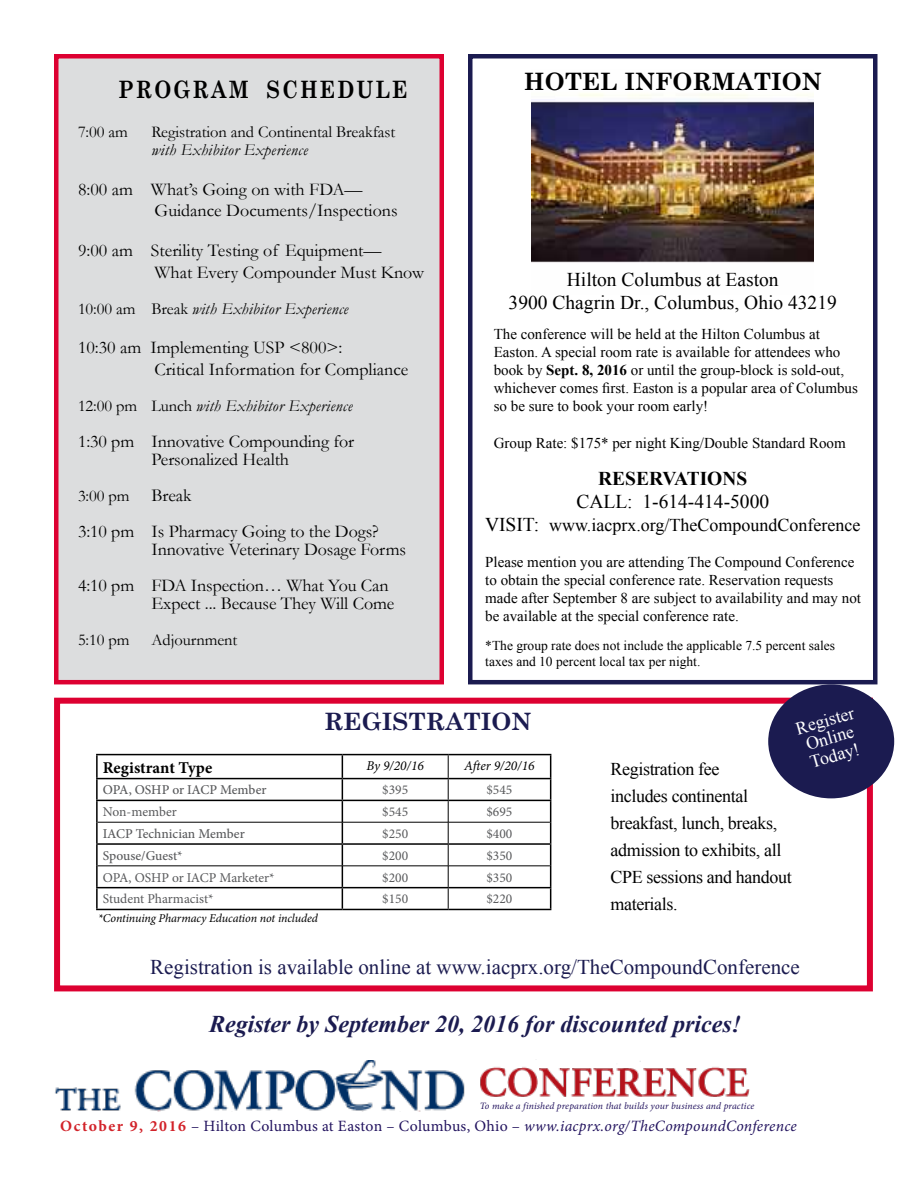
<style>
.page{position:relative;width:918px;height:1188px;background:#fff}
.page>*{position:absolute;margin:0;border:0;box-sizing:border-box;transform-origin:0 0}
.t1{font:italic 700 24px "Times New Roman";color:#1b1b50}
.t2{font:700 24px "Century Schoolbook";color:#000}
.t3{font:700 24px "Century Schoolbook";letter-spacing:.1em;color:#000;scale:.85 1}
.t4{font:700 24px "Century Schoolbook";color:#1b1b50}
.t5{font:21px "Times New Roman";color:#1b1b50}
.t6{font:19.5px/23.4px "Times New Roman";color:#000;text-align:center}
.t7{font:700 19.5px "Times New Roman";color:#000}
.t8{font:18px/21.6px "Garamond";color:#000}
.t9{font:18px/27px "Times New Roman";letter-spacing:-.02em;color:#000}
.t10{font:18px "Times New Roman";color:#000}
.t11{font:18px/18px "Times New Roman";color:#fff;text-align:center}
.t12{font:italic 16.5px "Garamond";letter-spacing:.02em;color:#000}
.t13{font:16.5px "Garamond";letter-spacing:-.005em;color:#000}
.t14{font:700 16.5px "Minion Pro";color:#000}
.t15{font:15.75px "Minion Pro";letter-spacing:.015em;color:#23145f}
.t16{font:15px/18px "Times New Roman";color:#000}
.t17{font:13.5px "Minion Pro";color:#58595b}
.t18{font:13.5px/16.2px "Times New Roman";color:#000}
.t19{font:500 13.5px "Minion Pro";color:#58595b}
.t20{font:italic 13.5px "Minion Pro";color:#000}
.t21{font:italic 12px "Minion Pro";letter-spacing:-.01em;color:#000}
.t22{font:italic 9.75px "Minion Pro";letter-spacing:.01em;color:#23145f}
.s1{font-style:normal}
.s2{font-size:18px}
.s3{font-weight:700}
.s4{font-size:19.5px}
.s5{font-weight:700;color:#d2232a}
.s6{font-style:italic}
</style>
<div class="page">
<div style="left:54px;top:698px;width:819px;height:293px;border:6px solid #dd0031"></div>
<img style="left:532px;top:93px;width:282px;height:170px">
<div style="left:56px;top:56px;width:386px;height:626px;background:#dcddde"></div>
<div style="left:54px;top:54px;width:390px;height:630px;border:4px solid #dd0031"></div>
<div style="left:468px;top:54px;width:410px;height:630px;border:4px solid #1b1b50"></div>
<div style="left:768px;top:684px;width:126px;height:114px;background:#1b1b50;border-radius:50%"></div>
<hr style="left:96px;top:754px;width:246px;height:1px;background:#000">
<hr style="left:96px;top:755px;width:2px;height:23px;background:#000">
<hr style="left:342px;top:754px;width:106px;height:1px;background:#000">
<hr style="left:448px;top:754px;width:103px;height:1px;background:#000">
<hr style="left:96px;top:778px;width:246px;height:1px;background:#000">
<hr style="left:342px;top:778px;width:106px;height:1px;background:#000">
<hr style="left:448px;top:778px;width:103px;height:1px;background:#000">
<hr style="left:96px;top:779px;width:2px;height:21px;background:#000">
<hr style="left:96px;top:800px;width:246px;height:1px;background:#000">
<hr style="left:96px;top:801px;width:2px;height:21px;background:#000">
<hr style="left:342px;top:800px;width:106px;height:1px;background:#000">
<hr style="left:448px;top:800px;width:103px;height:1px;background:#000">
<hr style="left:96px;top:822px;width:2px;height:21px;background:#000">
<hr style="left:96px;top:843px;width:246px;height:2px;background:#000">
<hr style="left:96px;top:845px;width:2px;height:21px;background:#000">
<hr style="left:342px;top:843px;width:106px;height:2px;background:#000">
<hr style="left:448px;top:843px;width:103px;height:2px;background:#000">
<hr style="left:96px;top:866px;width:2px;height:21px;background:#000">
<hr style="left:96px;top:887px;width:246px;height:1px;background:#000">
<hr style="left:96px;top:888px;width:2px;height:21px;background:#000">
<hr style="left:342px;top:887px;width:106px;height:1px;background:#000">
<svg style="left:342px;top:755px;width:1px;height:154px"></svg>
<hr style="left:448px;top:887px;width:103px;height:1px;background:#000">
<svg style="left:550px;top:755px;width:1px;height:154px"></svg>
<hr style="left:96px;top:909px;width:246px;height:1px;background:#000">
<hr style="left:342px;top:909px;width:106px;height:1px;background:#000">
<hr style="left:448px;top:909px;width:103px;height:1px;background:#000">
<hr style="left:98px;top:822px;width:244px;height:1px;background:#000">
<hr style="left:342px;top:822px;width:106px;height:1px;background:#000">
<hr style="left:448px;top:822px;width:102px;height:1px;background:#000">
<hr style="left:98px;top:866px;width:244px;height:1px;background:#000">
<hr style="left:342px;top:866px;width:106px;height:1px;background:#000">
<hr style="left:448px;top:866px;width:102px;height:1px;background:#000">
<svg style="left:448px;top:755px;width:1px;height:154px"></svg>
<img style="left:134px;top:1061px;width:331px;height:50px">
<img style="left:480px;top:1061px;width:270px;height:36px">
<img style="left:55px;top:1087px;width:66px;height:24px">
<h1 class="t3" style="left:118px;top:71px;width:342px">PROGRAM SCHEDULE</h1>
<p class="t13" style="left:78px;top:121px;width:51px">7:00 am</p>
<p class="t13" style="left:152px;top:121px;width:245px">Registration and Continental Breakfast</p>
<p class="t12" style="left:152px;top:139px;width:158px">with Exhibitor Experience</p>
<p class="t8" style="left:154px;top:178px;width:245px;text-indent:-76px">8:00 am What’s Going on with FDA—<br>Guidance Documents/Inspections</p>
<p class="t8" style="left:154px;top:239px;width:271px;text-indent:-76px">9:00 am Sterility Testing of Equipment—<br>What Every Compounder Must Know</p>
<p class="t12" style="left:78px;top:297px;width:272px"><span class="s1">10:00 am Break</span> with Exhibitor Experience</p>
<p class="t8" style="left:155px;top:336px;width:255px;text-indent:-76px">10:30 am Implementing USP &lt;800&gt;:<br>Critical Information for Compliance</p>
<p class="t12" style="left:78px;top:394px;width:276px"><span class="s1">12:00 pm Lunch</span> with Exhibitor Experience</p>
<p class="t8" style="left:78px;top:432px;width:278px;line-height:18px;text-align:center">1:30 pm Innovative Compounding for<br>Personalized Health</p>
<p class="t13" style="left:78px;top:485px;width:115px">3:00 pm <span class="s2">Break</span></p>
<p class="t8" style="left:151px;top:522px;width:256px;line-height:18px;text-indent:-73px">3:10 pm Is Pharmacy Going to the Dogs?<br>Innovative Veterinary Dosage Forms</p>
<p class="t8" style="left:151px;top:576px;width:244px;line-height:18px;text-indent:-73px">4:10 pm FDA Inspection… What You Can<br>Expect ... Because They Will Come</p>
<p class="t13" style="left:78px;top:629px;width:53px">5:10 pm</p>
<p class="t13" style="left:152px;top:629px;width:87px">Adjournment</p>
<h1 class="t2" style="left:524px;top:62px;width:299px">HOTEL INFORMATION</h1>
<h3 class="t6" style="left:509px;top:267px;width:330px">Hilton Columbus at Easton<br>3900 Chagrin Dr., Columbus, Ohio 43219</h3>
<p class="t16" style="left:494px;top:325px;width:366px">The conference will be held at the Hilton Columbus at Easton. A special room rate is available for attendees who book by <span class="s3">Sept. 8, 2016</span> or until the group-block is sold-out, whichever comes first. Easton is a popular area of Columbus so be sure to book your room early!</p>
<p class="t16" style="left:494px;top:433px;width:354px">Group Rate: $175* per night King/Double Standard Room</p>
<h3 class="t7" style="left:598px;top:465px;width:151px">RESERVATIONS</h3>
<h3 class="t6" style="left:576px;top:489px;width:194px">CALL: 1-614-414-5000</h3>
<p class="t10" style="left:485px;top:513px;width:377px"><span class="s4">VISIT:</span> www.iacprx.org/TheCompoundConference</p>
<p class="t16" style="left:485px;top:553px;width:377px">Please mention you are attending The Compound Conference to obtain the special conference rate. Reservation requests made after September 8 are subject to availability and may not be available at the special conference rate.</p>
<p class="t18" style="left:485px;top:637px;width:351px">*The group rate does not include the applicable 7.5 percent sales taxes and 10 percent local tax per night.</p>
<h1 class="t4" style="left:324px;top:702px;width:209px">REGISTRATION</h1>
<p class="t14" style="left:103px;top:756px;width:111px">Registrant Type</p>
<p class="t20" style="left:367px;top:757px;width:59px">By 9/20/16</p>
<p class="t20" style="left:464px;top:757px;width:72px">After 9/20/16</p>
<p class="t19" style="left:103px;top:781px;width:165px">OPA, OSHP or IACP Member</p>
<p class="t17" style="left:382px;top:781px;width:27px">$395</p>
<p class="t17" style="left:486px;top:781px;width:27px">$545</p>
<p class="t17" style="left:103px;top:803px;width:75px">Non-member</p>
<p class="t17" style="left:382px;top:803px;width:27px">$545</p>
<p class="t17" style="left:486px;top:803px;width:27px">$695</p>
<p class="t19" style="left:103px;top:825px;width:143px">IACP Technician Member</p>
<p class="t17" style="left:382px;top:825px;width:27px">$250</p>
<p class="t17" style="left:486px;top:825px;width:27px">$400</p>
<p class="t19" style="left:103px;top:846px;width:81px">Spouse/Guest*</p>
<p class="t17" style="left:382px;top:846px;width:27px">$200</p>
<p class="t17" style="left:486px;top:846px;width:27px">$350</p>
<p class="t17" style="left:103px;top:868px;width:173px">OPA, OSHP or IACP Marketer*</p>
<p class="t17" style="left:382px;top:868px;width:27px">$200</p>
<p class="t17" style="left:486px;top:868px;width:27px">$350</p>
<p class="t17" style="left:103px;top:890px;width:112px">Student Pharmacist*</p>
<p class="t17" style="left:382px;top:890px;width:27px">$150</p>
<p class="t17" style="left:486px;top:890px;width:27px">$220</p>
<p class="t21" style="left:98px;top:910px;width:221px">*Continuing Pharmacy Education not included</p>
<p class="t11" style="left:794px;top:720px;width:61px;rotate:-16deg">Register<br>Online</p>
<p class="t11" style="left:808px;top:753px;width:52px;rotate:-16deg">Today!</p>
<p class="t9" style="left:610px;top:755px;width:183px">Registration fee<br>includes continental breakfast, lunch, breaks, admission to exhibits, all<br>CPE sessions and handout materials.</p>
<h2 class="t5" style="left:150px;top:953px;width:651px">Registration is available online at www.iacprx.org/TheCompoundConference</h2>
<h1 class="t1" style="left:209px;top:1007px;width:533px">Register by September 20, 2016 for discounted prices!</h1>
<p class="t22" style="left:480px;top:1099px;width:276px">To make a finished preparation that builds your business and practice</p>
<p class="t15" style="left:60px;top:1116px;width:738px"><span class="s5">October 9, 2016</span> – Hilton Columbus at Easton – Columbus, Ohio – <span class="s6">www.iacprx.org/TheCompoundConference</span></p>
</div>
